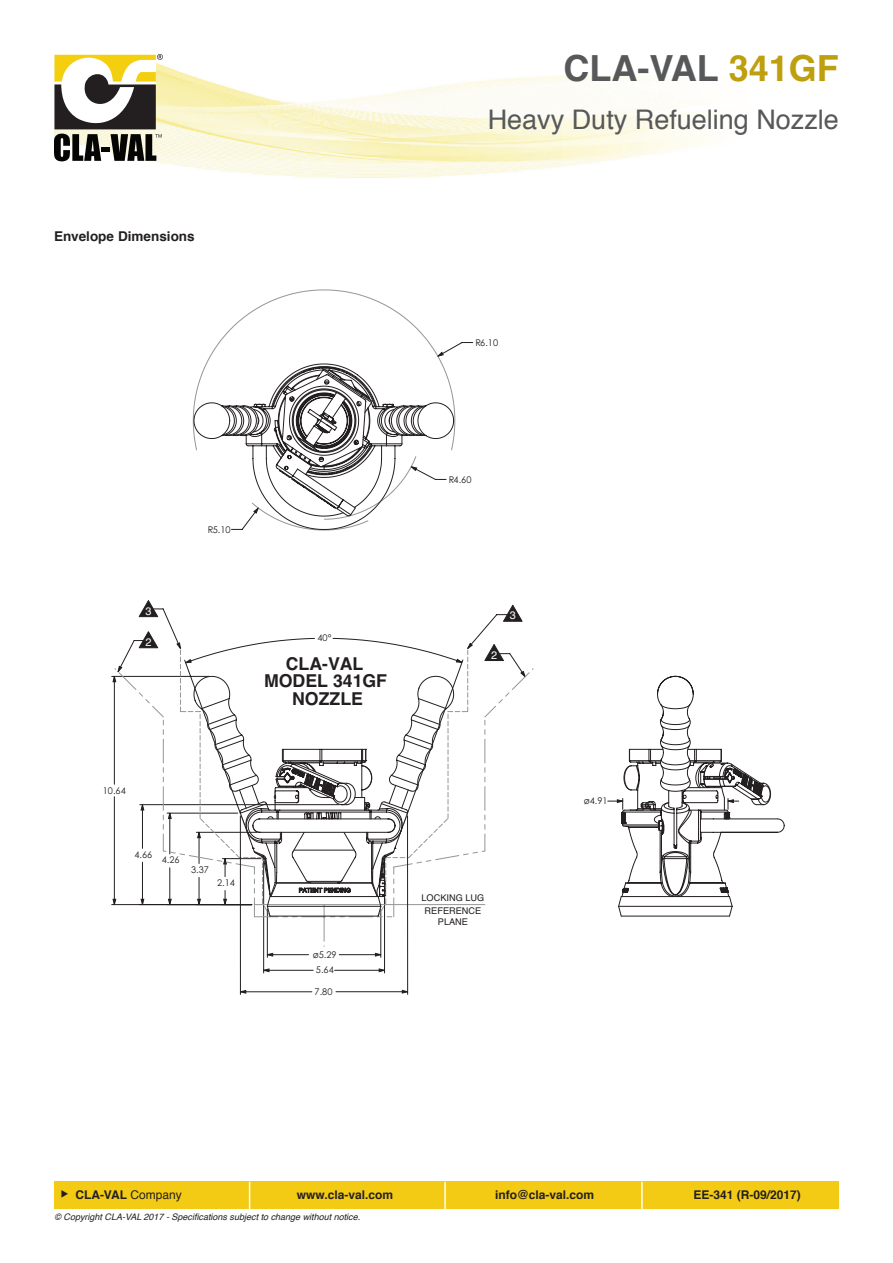
<style>
.page{position:relative;width:893px;height:1263px;background:#fff}
.page>*{position:absolute;margin:0;border:0;box-sizing:border-box;transform-origin:0 0}
.t1{font:700 36px "Helvetica";color:#57585a}
.t2{font:27px "Helvetica";color:#57585a}
.t3{font:700 17.7px/17.9px "Helvetica";color:#231f20;text-align:center}
.t4{font:700 13.5px "Helvetica";color:#231f20}
.t5{font:700 12px "Helvetica";color:#231f20}
.t6{font:10.95px "Helvetica";color:#fff}
.t7{font:9.15px/15.6px "Century Gothic";color:#231f20;text-align:center}
.t8{font:9.15px/13px "Helvetica";color:#231f20;text-align:center}
.t9{font:italic 9px "Helvetica";color:#231f20}
.s1{color:#be9f0d}
.s2{font-weight:400}
</style>
<div class="page">
<img style="left:59px;top:65px;width:653px;height:113px">
<svg style="left:54px;top:54px;width:109px;height:107px"></svg>
<div style="left:54px;top:1182px;width:785px;height:27px;background:#f3ca14"></div>
<svg style="left:249px;top:1182px;width:1px;height:27px"></svg>
<hr style="left:444px;top:1182px;width:2px;height:27px;background:#fff">
<hr style="left:641px;top:1182px;width:2px;height:27px;background:#fff">
<svg style="left:111px;top:342px;width:412px;height:631px"></svg>
<hr style="left:336px;top:991px;width:72px;height:1px;background:#231f20">
<hr style="left:240px;top:991px;width:72px;height:1px;background:#231f20">
<hr style="left:407px;top:816px;width:1px;height:178px;background:#231f20">
<hr style="left:240px;top:816px;width:1px;height:178px;background:#231f20">
<svg style="left:438px;top:352px;width:5px;height:4px"></svg>
<svg style="left:379px;top:969px;width:6px;height:3px"></svg>
<svg style="left:264px;top:969px;width:5px;height:3px"></svg>
<svg style="left:375px;top:953px;width:6px;height:3px"></svg>
<svg style="left:267px;top:953px;width:6px;height:3px"></svg>
<svg style="left:113px;top:631px;width:421px;height:315px"></svg>
<svg style="left:193px;top:675px;width:261px;height:242px"></svg>
<svg style="left:608px;top:675px;width:177px;height:242px"></svg>
<svg style="left:193px;top:363px;width:261px;height:167px"></svg>
<p class="t4" style="left:54px;top:226px;width:142px">Envelope Dimensions</p>
<h1 class="t1" style="left:564px;top:39px;width:277px">CLA-VAL <span class="s1">341GF</span></h1>
<h2 class="t2" style="left:488px;top:99px;width:353px">Heavy Duty Refueling Nozzle</h2>
<p class="t7" style="left:475px;top:334px;width:24px">R6.10</p>
<p class="t6" style="left:145px;top:602px;width:8px">3</p>
<p class="t6" style="left:145px;top:633px;width:8px">2</p>
<p class="t7" style="left:208px;top:521px;width:24px">R5.10</p>
<p class="t7" style="left:317px;top:630px;width:15px">40°</p>
<p class="t3" style="left:264px;top:655px;width:124px">CLA-VAL<br>MODEL 341GF<br>NOZZLE</p>
<p class="t7" style="left:103px;top:782px;width:24px">10.64</p>
<p class="t7" style="left:134px;top:846px;width:19px">4.66</p>
<p class="t7" style="left:162px;top:852px;width:19px">4.26</p>
<p class="t7" style="left:191px;top:862px;width:19px">3.37</p>
<p class="t7" style="left:217px;top:875px;width:19px">2.14</p>
<p class="t7" style="left:313px;top:946px;width:25px">ø5.29<br>5.64</p>
<p class="t7" style="left:315px;top:983px;width:19px">7.80</p>
<p class="t7" style="left:449px;top:471px;width:24px">R4.60</p>
<p class="t6" style="left:491px;top:646px;width:8px">2</p>
<p class="t6" style="left:510px;top:607px;width:8px">3</p>
<p class="t8" style="left:421px;top:892px;width:64px">LOCKING LUG<br>REFERENCE</p>
<p class="t8" style="left:438px;top:916px;width:32px">PLANE</p>
<p class="t7" style="left:584px;top:793px;width:25px">ø4.91</p>
<h3 class="t5" style="left:61px;top:1185px;width:123px">◆ CLA-VAL <span class="s2">Company</span></h3>
<h3 class="t5" style="left:297px;top:1185px;width:98px">www.cla-val.com</h3>
<h3 class="t5" style="left:495px;top:1185px;width:101px">info@cla-val.com</h3>
<h3 class="t5" style="left:693px;top:1185px;width:109px">EE-341 (R-09/2017)</h3>
<p class="t9" style="left:54px;top:1210px;width:307px">© Copyright CLA-VAL 2017 - Specifications subject to change without notice.</p>
</div>
